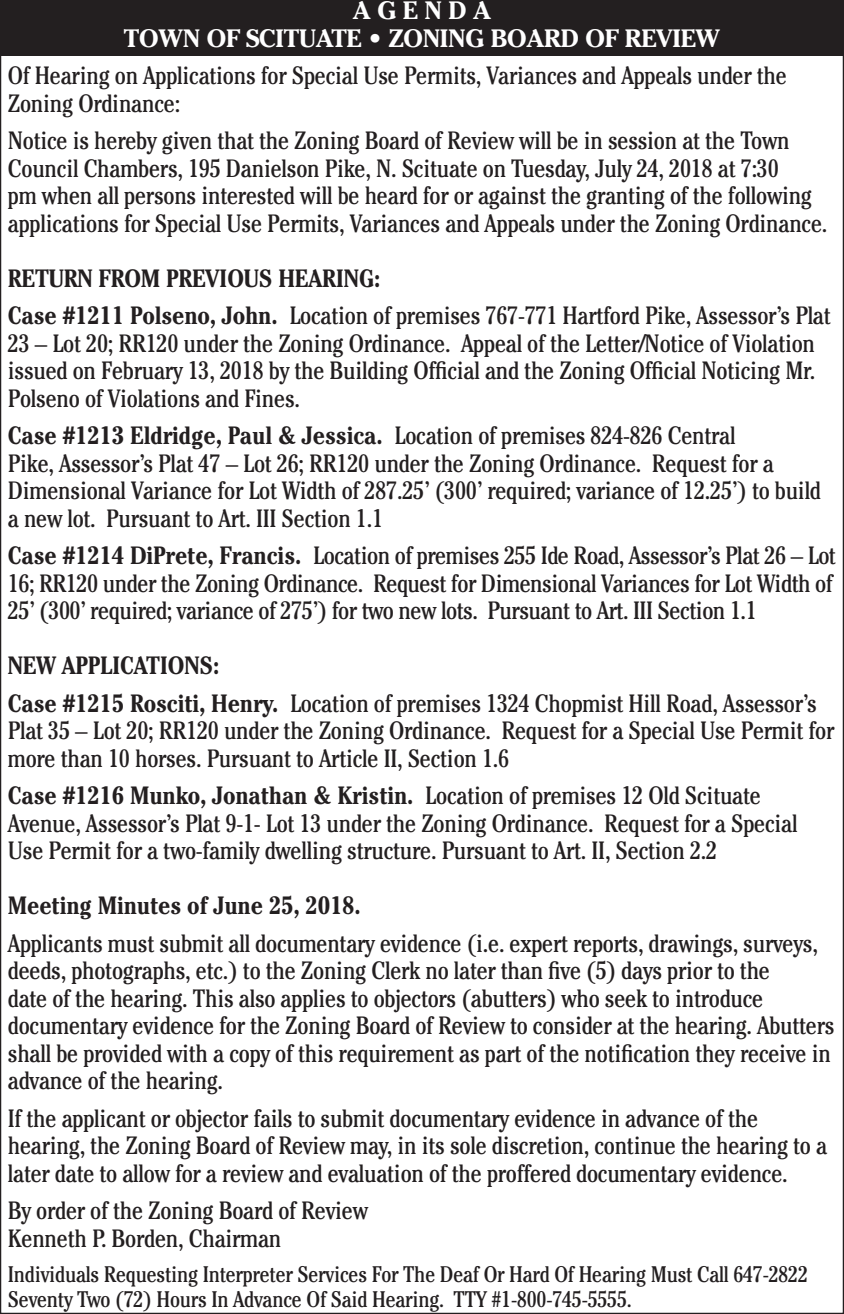
<style>
.page{position:relative;width:844px;height:1314px;background:#fff}
.page>*{position:absolute;margin:0;border:0;box-sizing:border-box;transform-origin:0 0}
.t1{font:condensed 25px/27.5px "Cheltenham";letter-spacing:-.01em;color:#231f20}
.t2{font:700 25px/27.5px "Cheltenham";letter-spacing:-.01em;color:#fff;text-align:center}
.t3{font:700 condensed 25px "Cheltenham";letter-spacing:-.01em;color:#231f20}
.t4{font:condensed 22.5px/25px "Cheltenham";letter-spacing:-.01em;color:#231f20}
.s1{font-weight:700}
</style>
<div class="page">
<div style="left:0;top:0;width:844px;height:56px;background:#231f20"></div>
<p class="t2" style="left:124px;top:-3px;width:597px">A G E N D A<br>TOWN OF SCITUATE • ZONING BOARD OF REVIEW</p>
<p class="t1" style="left:8px;top:61px;width:780px">Of Hearing on Applications for Special Use Permits, Variances and Appeals under the<br>Zoning Ordinance:</p>
<p class="t1" style="left:8px;top:126px;width:821px">Notice is hereby given that the Zoning Board of Review will be in session at the Town Council Chambers, 195 Danielson Pike, N. Scituate on Tuesday, July 24, 2018 at 7:30<br>pm when all persons interested will be heard for or against the granting of the following applications for Special Use Permits, Variances and Appeals under the Zoning Ordinance.</p>
<p class="t1" style="left:8px;top:259px;width:824px;line-height:37.5px"><span class="s1">RETURN FROM PREVIOUS HEARING:<br>Case #1211 Polseno, John.</span> Location of premises 767-771 Hartford Pike, Assessor’s Plat</p>
<p class="t1" style="left:8px;top:329px;width:809px;text-align:justify">23 – Lot 20; RR120 under the Zoning Ordinance. Appeal of the Letter/Notice of Violation issued on February 13, 2018 by the Building Official and the Zoning Official Noticing Mr.<br>Polseno of Violations and Fines.</p>
<p class="t1" style="left:8px;top:421px;width:814px"><span class="s1">Case #1213 Eldridge, Paul &amp; Jessica.</span> Location of premises 824-826 Central<br>Pike, Assessor’s Plat 47 – Lot 26; RR120 under the Zoning Ordinance. Request for a Dimensional Variance for Lot Width of 287.25’ (300’ required; variance of 12.25’) to build a new lot. Pursuant to Art. III Section 1.1</p>
<p class="t1" style="left:8px;top:541px;width:829px"><span class="s1">Case #1214 DiPrete, Francis.</span> Location of premises 255 Ide Road, Assessor’s Plat 26 – Lot<br>16; RR120 under the Zoning Ordinance. Request for Dimensional Variances for Lot Width of<br>25’ (300’ required; variance of 275’) for two new lots. Pursuant to Art. III Section 1.1</p>
<p class="t1" style="left:8px;top:646px;width:810px;line-height:37.5px"><span class="s1">NEW APPLICATIONS:<br>Case #1215 Rosciti, Henry.</span> Location of premises 1324 Chopmist Hill Road, Assessor’s</p>
<p class="t1" style="left:8px;top:716px;width:828px">Plat 35 – Lot 20; RR120 under the Zoning Ordinance. Request for a Special Use Permit for more than 10 horses. Pursuant to Article II, Section 1.6</p>
<p class="t1" style="left:8px;top:781px;width:791px"><span class="s1">Case #1216 Munko, Jonathan &amp; Kristin.</span> Location of premises 12 Old Scituate<br>Avenue, Assessor’s Plat 9-1- Lot 13 under the Zoning Ordinance. Request for a Special<br>Use Permit for a two-family dwelling structure. Pursuant to Art. II, Section 2.2</p>
<p class="t3" style="left:8px;top:890px;width:354px">Meeting Minutes of June 25, 2018.</p>
<p class="t1" style="left:8px;top:929px;width:828px">Applicants must submit all documentary evidence (i.e. expert reports, drawings, surveys, deeds, photographs, etc.) to the Zoning Clerk no later than five (5) days prior to the<br>date of the hearing. This also applies to objectors (abutters) who seek to introduce documentary evidence for the Zoning Board of Review to consider at the hearing. Abutters shall be provided with a copy of this requirement as part of the notification they receive in advance of the hearing.</p>
<p class="t1" style="left:8px;top:1104px;width:821px">If the applicant or objector fails to submit documentary evidence in advance of the hearing, the Zoning Board of Review may, in its sole discretion, continue the hearing to a later date to allow for a review and evaluation of the proffered documentary evidence.</p>
<p class="t1" style="left:8px;top:1196px;width:362px">By order of the Zoning Board of Review<br>Kenneth P. Borden, Chairman</p>
<p class="t4" style="left:8px;top:1261px;width:801px">Individuals Requesting Interpreter Services For The Deaf Or Hard Of Hearing Must Call 647-2822<br>Seventy Two (72) Hours In Advance Of Said Hearing. TTY #1-800-745-5555.</p>
</div>
